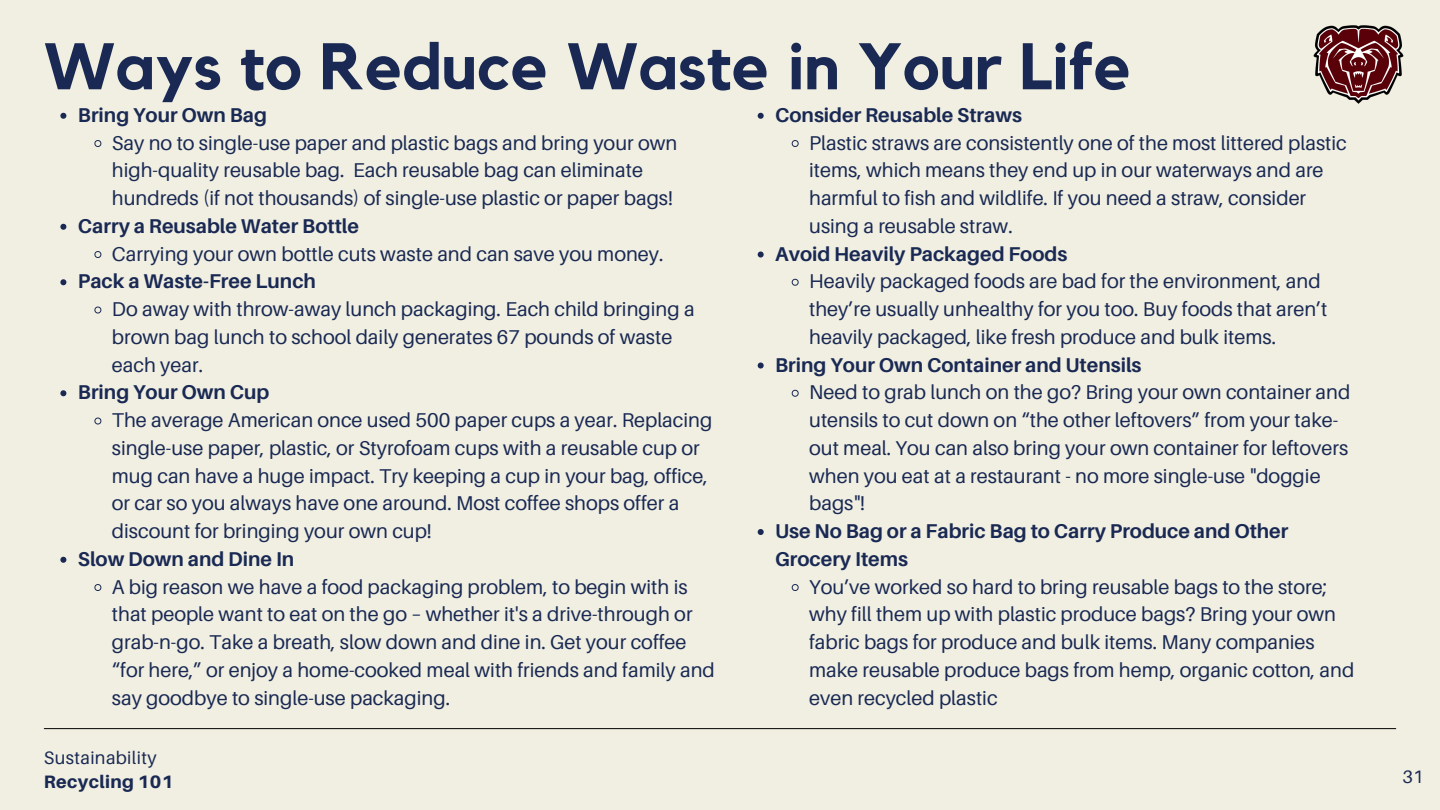
<style>
.page{position:relative;width:1440px;height:810px;background:#f1efe1}
.page>*{position:absolute;margin:0;border:0;box-sizing:border-box;transform-origin:0 0}
.t1{font:700 65px "Kollektif";color:#192954}
.t2{font:20px/27.8px "Aileron";color:#192954}
.t3{font:700 20px/27.8px "Aileron";color:#192954}
.t4{font:18px "Aileron";letter-spacing:.02em;color:#192954}
.t5{font:800 18px "Aileron";letter-spacing:.02em;color:#192954}
.t6{font:18px "Aileron";color:#182954}
</style>
<div class="page">
<svg style="left:60px;top:113px;width:6px;height:6px"></svg>
<svg style="left:94px;top:140px;width:8px;height:7px"></svg>
<svg style="left:60px;top:224px;width:6px;height:6px"></svg>
<svg style="left:94px;top:251px;width:8px;height:7px"></svg>
<svg style="left:60px;top:279px;width:6px;height:6px"></svg>
<svg style="left:94px;top:306px;width:8px;height:8px"></svg>
<svg style="left:60px;top:390px;width:6px;height:6px"></svg>
<svg style="left:94px;top:417px;width:8px;height:8px"></svg>
<svg style="left:60px;top:557px;width:6px;height:6px"></svg>
<svg style="left:94px;top:584px;width:8px;height:7px"></svg>
<img style="left:1313px;top:25px;width:91px;height:79px">
<hr style="left:44px;top:728px;width:1352px;height:1px;background:#000">
<svg style="left:758px;top:113px;width:6px;height:6px"></svg>
<svg style="left:791px;top:140px;width:8px;height:7px"></svg>
<svg style="left:758px;top:252px;width:6px;height:6px"></svg>
<svg style="left:791px;top:278px;width:8px;height:8px"></svg>
<svg style="left:758px;top:363px;width:6px;height:6px"></svg>
<svg style="left:791px;top:389px;width:8px;height:8px"></svg>
<svg style="left:758px;top:529px;width:6px;height:6px"></svg>
<svg style="left:791px;top:584px;width:8px;height:7px"></svg>
<h1 class="t1" style="left:44px;top:37px;width:1090px">Ways to Reduce Waste in Your Life</h1>
<p class="t3" style="left:78px;top:100px;width:191px">Bring Your Own Bag</p>
<p class="t2" style="left:112px;top:128px;width:567px">Say no to single-use paper and plastic bags and bring your own high-quality reusable bag. Each reusable bag can eliminate hundreds (if not thousands) of single-use plastic or paper bags!</p>
<p class="t3" style="left:78px;top:211px;width:283px">Carry a Reusable Water Bottle</p>
<p class="t2" style="left:112px;top:239px;width:553px">Carrying your own bottle cuts waste and can save you money.</p>
<p class="t3" style="left:78px;top:267px;width:240px">Pack a Waste-Free Lunch</p>
<p class="t2" style="left:112px;top:295px;width:584px">Do away with throw-away lunch packaging. Each child bringing a brown bag lunch to school daily generates 67 pounds of waste each year.</p>
<p class="t3" style="left:78px;top:378px;width:193px">Bring Your Own Cup</p>
<p class="t2" style="left:112px;top:406px;width:602px">The average American once used 500 paper cups a year. Replacing single-use paper, plastic, or Styrofoam cups with a reusable cup or mug can have a huge impact. Try keeping a cup in your bag, office, or car so you always have one around. Most coffee shops offer a discount for bringing your own cup!</p>
<p class="t3" style="left:78px;top:544px;width:218px">Slow Down and Dine In</p>
<p class="t2" style="left:112px;top:572px;width:604px">A big reason we have a food packaging problem, to begin with is that people want to eat on the go – whether it's a drive-through or grab-n-go. Take a breath, slow down and dine in. Get your coffee “for here,” or enjoy a home-cooked meal with friends and family and say goodbye to single-use packaging.</p>
<p class="t4" style="left:44px;top:746px;width:114px">Sustainability</p>
<p class="t5" style="left:44px;top:771px;width:131px">Recycling 101</p>
<p class="t3" style="left:775px;top:100px;width:248px">Consider Reusable Straws</p>
<p class="t2" style="left:809px;top:128px;width:539px">Plastic straws are consistently one of the most littered plastic items, which means they end up in our waterways and are harmful to fish and wildlife. If you need a straw, consider using a reusable straw.</p>
<p class="t3" style="left:775px;top:239px;width:294px">Avoid Heavily Packaged Foods</p>
<p class="t2" style="left:809px;top:267px;width:520px">Heavily packaged foods are bad for the environment, and they’re usually unhealthy for you too. Buy foods that aren’t heavily packaged, like fresh produce and bulk items.</p>
<p class="t3" style="left:775px;top:350px;width:368px">Bring Your Own Container and Utensils</p>
<p class="t2" style="left:809px;top:378px;width:543px">Need to grab lunch on the go? Bring your own container and utensils to cut down on “the other leftovers” from your take&shy;out meal. You can also bring your own container for leftovers when you eat at a restaurant - no more single-use "doggie bags"!</p>
<p class="t3" style="left:775px;top:517px;width:515px">Use No Bag or a Fabric Bag to Carry Produce and Other<br>Grocery Items</p>
<p class="t2" style="left:809px;top:572px;width:547px">You’ve worked so hard to bring reusable bags to the store; why fill them up with plastic produce bags? Bring your own fabric bags for produce and bulk items. Many companies make reusable produce bags from hemp, organic cotton, and even recycled plastic</p>
<p class="t6" style="left:1402px;top:766px;width:23px">31</p>
</div>
